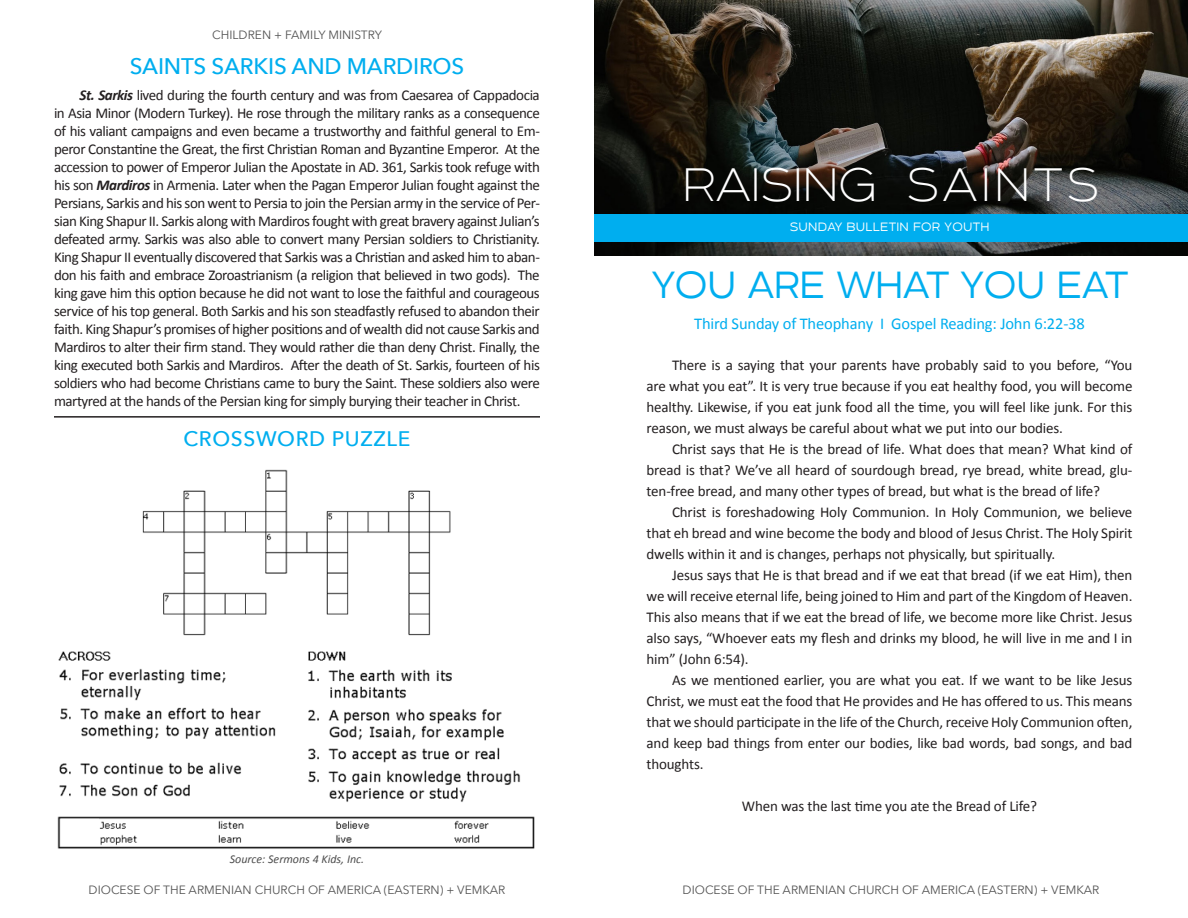
<style>
.page{position:relative;width:1188px;height:918px;background:#fff}
.page>*{position:absolute;margin:0;border:0;box-sizing:border-box;transform-origin:0 0}
.t1{font:46.5px "Arkibal Display Light";color:#fff}
.t2{font:37.5px "Arkibal Display Medium";letter-spacing:-.01em;color:#00aeef}
.t3{font:500 22.5px "Avenir Next";letter-spacing:-.01em;color:#00aeef}
.t4{font:500 21px "Avenir Next";letter-spacing:.03em;color:#00aeef}
.t5{font:16.5px "Calibri";letter-spacing:-.01em;color:#00aeef}
.t6{font:15px/18px "Calibri";letter-spacing:-.01em;color:#231f20;text-align:justify}
.t7{font:12px "Avenir Next";color:#535353}
.t8{font:italic 12px "Calibri";color:#4d4d4d}
.t9{font:12px "Arkibal Display Medium";letter-spacing:.02em;color:#fff}
.s1{font-weight:700;font-style:italic}
</style>
<div class="page">
<img style="left:594px;top:0;width:594px;height:256px">
<div style="left:594px;top:214px;width:594px;height:28px;background:#00aeef"></div>
<hr style="left:54px;top:416px;width:486px;height:2px;background:#231f20">
<img style="left:57px;top:469px;width:478px;height:380px">
<p class="t7" style="left:212px;top:24px;width:172px">CHILDREN + FAMILY MINISTRY</p>
<p class="t3" style="left:130px;top:47px;width:336px">SAINTS SARKIS AND MARDIROS</p>
<p class="t6" style="left:54px;top:86px;width:487px;text-indent:26px"><span class="s1">St. Sarkis</span> lived during the fourth century and was from Caesarea of Cappadocia in Asia Minor (Modern Turkey). He rose through the military ranks as a consequence of his valiant campaigns and even became a trustworthy and faithful general to Em&shy;peror Constantine the Great, the first Christian Roman and Byzantine Emperor. At the accession to power of Emperor Julian the Apostate in AD. 361, Sarkis took refuge with his son <span class="s1">Mardiros</span> in Armenia. Later when the Pagan Emperor Julian fought against the Persians, Sarkis and his son went to Persia to join the Persian army in the service of Per&shy;sian King Shapur II. Sarkis along with Mardiros fought with great bravery against Julian’s defeated army. Sarkis was also able to convert many Persian soldiers to Christianity.<br>King Shapur II eventually discovered that Sarkis was a Christian and asked him to aban&shy;don his faith and embrace Zoroastrianism (a religion that believed in two gods). The king gave him this option because he did not want to lose the faithful and courageous service of his top general. Both Sarkis and his son steadfastly refused to abandon their faith. King Shapur’s promises of higher positions and of wealth did not cause Sarkis and Mardiros to alter their firm stand. They would rather die than deny Christ. Finally, the king executed both Sarkis and Mardiros. After the death of St. Sarkis, fourteen of his soldiers who had become Christians came to bury the Saint. These soldiers also were martyred at the hands of the Persian king for simply burying their teacher in Christ.</p>
<p class="t4" style="left:183px;top:420px;width:229px">CROSSWORD PUZZLE</p>
<p class="t8" style="left:230px;top:850px;width:136px">Source: Sermons 4 Kids, Inc.</p>
<p class="t1" style="left:683px;top:154px;width:418px">RAISING SAINTS</p>
<p class="t9" style="left:790px;top:219px;width:201px">SUNDAY BULLETIN FOR YOUTH</p>
<p class="t2" style="left:652px;top:260px;width:478px">YOU ARE WHAT YOU EAT</p>
<p class="t5" style="left:694px;top:314px;width:392px">Third Sunday of Theophany I Gospel Reading: John 6:22-38</p>
<p class="t6" style="left:647px;top:355px;width:487px;line-height:21px;text-indent:26px">There is a saying that your parents have probably said to you before, “You are what you eat”. It is very true because if you eat healthy food, you will become healthy. Likewise, if you eat junk food all the time, you will feel like junk. For this reason, we must always be careful about what we put into our bodies.</p>
<p class="t6" style="left:647px;top:439px;width:487px;line-height:21px;text-indent:26px">Christ says that He is the bread of life. What does that mean? What kind of bread is that? We’ve all heard of sourdough bread, rye bread, white bread, glu&shy;ten-free bread, and many other types of bread, but what is the bread of life?</p>
<p class="t6" style="left:647px;top:502px;width:487px;line-height:21px;text-indent:26px">Christ is foreshadowing Holy Communion. In Holy Communion, we believe that eh bread and wine become the body and blood of Jesus Christ. The Holy Spirit dwells within it and is changes, perhaps not physically, but spiritually.</p>
<p class="t6" style="left:647px;top:565px;width:487px;line-height:21px;text-indent:26px">Jesus says that He is that bread and if we eat that bread (if we eat Him), then we will receive eternal life, being joined to Him and part of the Kingdom of Heaven.<br>This also means that if we eat the bread of life, we become more like Christ. Jesus also says, “Whoever eats my flesh and drinks my blood, he will live in me and I in him” (John 6:54).</p>
<p class="t6" style="left:647px;top:670px;width:487px;line-height:21px;text-indent:26px">As we mentioned earlier, you are what you eat. If we want to be like Jesus Christ, we must eat the food that He provides and He has offered to us. This means that we should participate in the life of the Church, receive Holy Communion often, and keep bad things from enter our bodies, like bad words, bad songs, and bad thoughts.</p>
<p class="t6" style="left:742px;top:797px;width:297px">When was the last time you ate the Bread of Life?</p>
<p class="t7" style="left:89px;top:880px;width:418px">DIOCESE OF THE ARMENIAN CHURCH OF AMERICA (EASTERN) + VEMKAR</p>
<p class="t7" style="left:683px;top:880px;width:418px">DIOCESE OF THE ARMENIAN CHURCH OF AMERICA (EASTERN) + VEMKAR</p>
</div>
